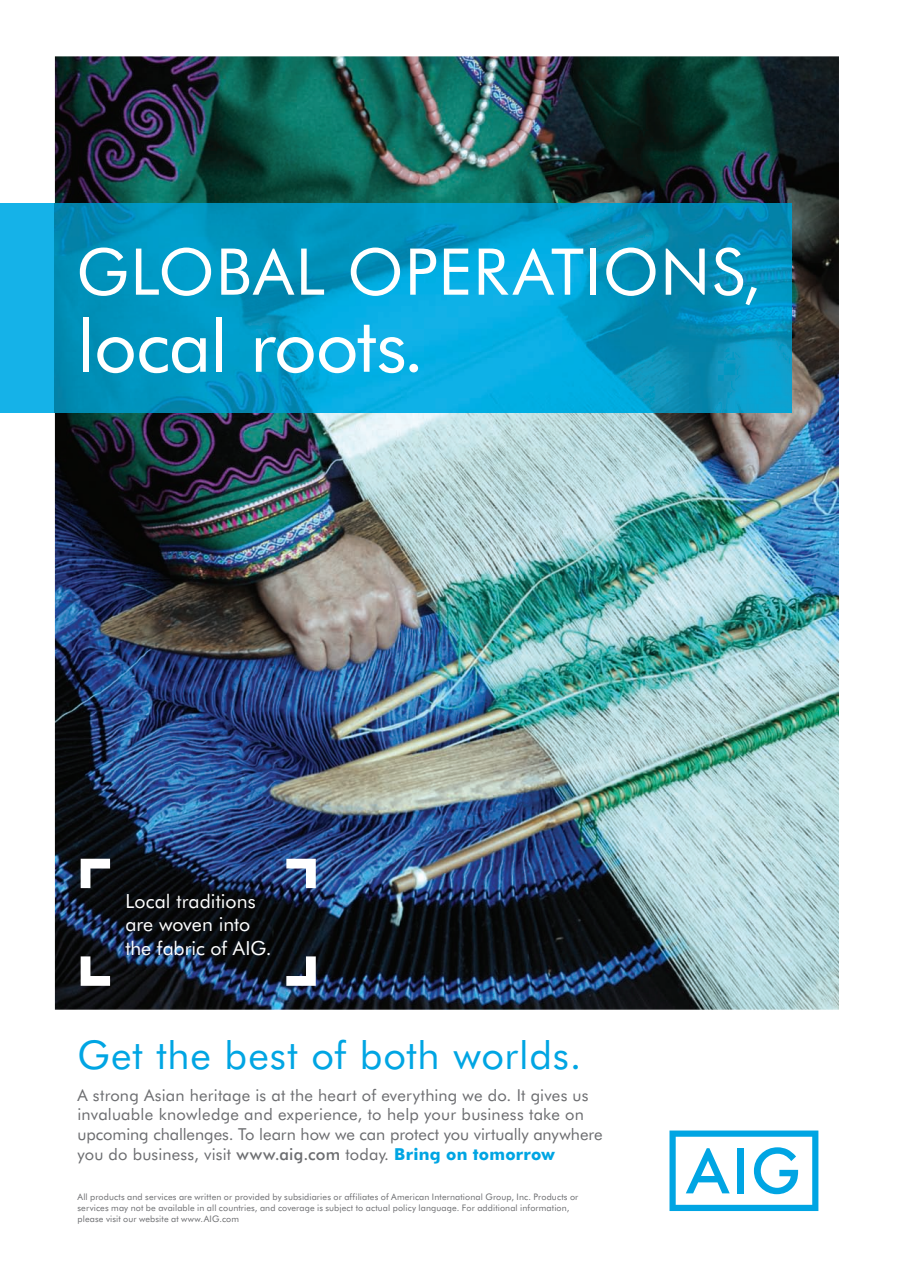
<style>
.page{position:relative;width:897px;height:1262px;background:#fff}
.page>*{position:absolute;margin:0;border:0;box-sizing:border-box;transform-origin:0 0}
.t1{font:75px "AIG Futura";letter-spacing:-.02em;color:#fff}
.t2{font:64.5px "AIG Futura";letter-spacing:.02em;color:#fff}
.t3{font:39.75px "AIG Futura";letter-spacing:.02em;color:#00a5e3}
.t4{font:19.5px/23.4px "AIG Futura";color:#fff}
.t5{font:16.5px/19.8px "AIG Futura";letter-spacing:.01em;color:#6c6d70}
.t6{font:9px/10.8px "AIG Futura";letter-spacing:.015em;color:#6c6d70}
.s1{font-weight:500}
.s2{font-weight:700;color:#00a5e3}
</style>
<div class="page">
<img style="left:55px;top:56px;width:783px;height:953px">
<svg style="left:81px;top:858px;width:29px;height:30px"></svg>
<svg style="left:286px;top:858px;width:30px;height:30px"></svg>
<svg style="left:286px;top:956px;width:30px;height:30px"></svg>
<svg style="left:81px;top:956px;width:29px;height:30px"></svg>
<div style="left:0;top:203px;width:55px;height:210px;background:#15b2e8"></div>
<img style="left:55px;top:203px;width:736px;height:210px">
<svg style="left:669px;top:1130px;width:149px;height:81px"></svg>
<h2 class="t2" style="left:76px;top:233px;width:685px">GLOBAL OPERATIONS,</h2>
<h1 class="t1" style="left:77px;top:299px;width:349px">local roots.</h1>
<h3 class="t4" style="left:125px;top:889px;width:148px">Local traditions are woven into the fabric of AIG.</h3>
<h3 class="t3" style="left:77px;top:1031px;width:505px">Get the best of both worlds.</h3>
<p class="t5" style="left:77px;top:1084px;width:526px">A strong Asian heritage is at the heart of everything we do. It gives us invaluable knowledge and experience, to help your business take on upcoming challenges. To learn how we can protect you virtually anywhere you do business, visit <span class="s1">www.aig.com</span> today. <span class="s2">Bring on tomorrow</span></p>
<p class="t6" style="left:77px;top:1191px;width:502px">All products and services are written or provided by subsidiaries or affiliates of American International Group, Inc. Products or services may not be available in all countries, and coverage is subject to actual policy language. For additional information, please visit our website at www.AIG.com</p>
</div>
